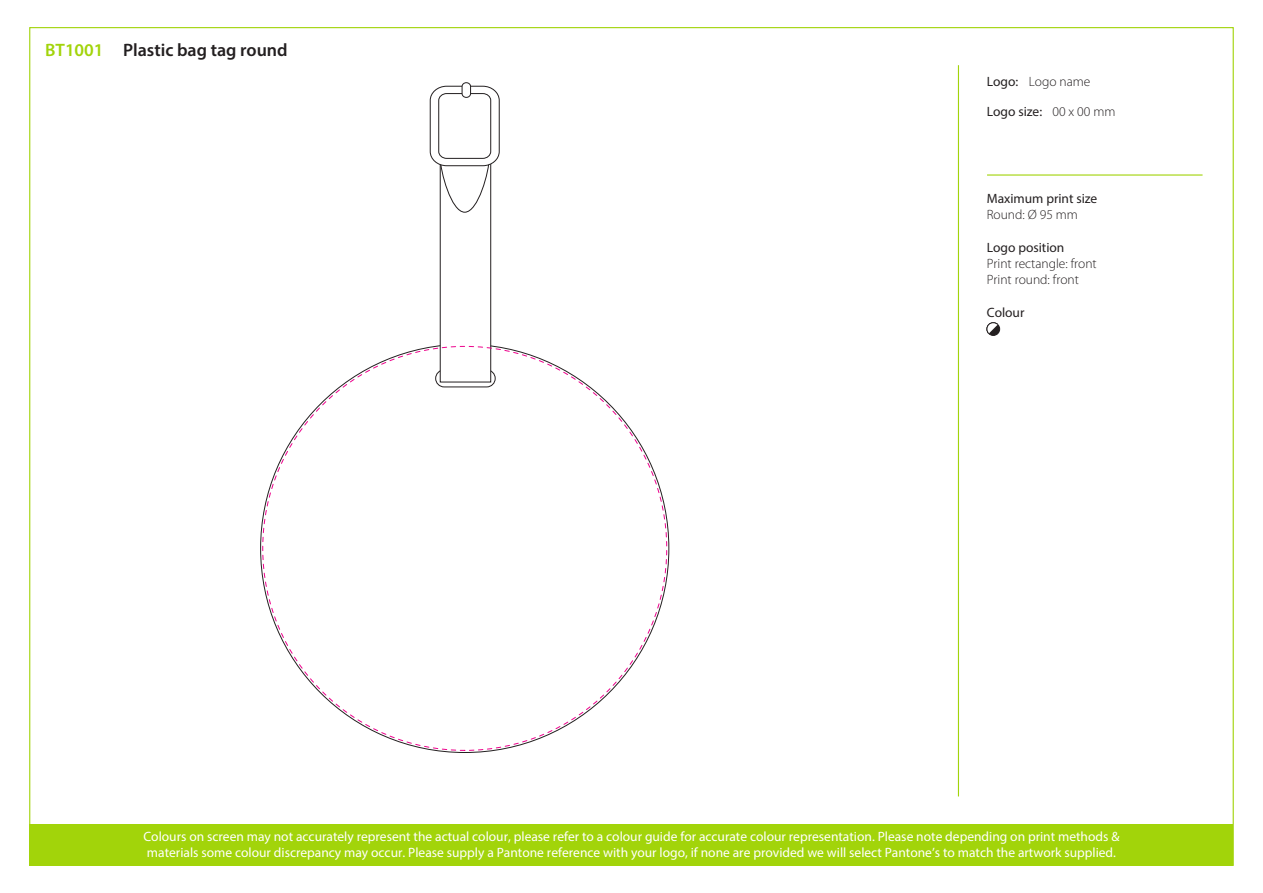
<style>
.page{position:relative;width:1263px;height:893px;background:#fff}
.page>*{position:absolute;margin:0;border:0;box-sizing:border-box;transform-origin:0 0}
.t1{font:600 18px "Myriad Pro";color:#231f20}
.t2{font:13.5px/16.2px "Myriad Pro";color:#fff}
.t3{font:300 13.5px/16.2px "Myriad Pro";color:#231f20}
.t4{font:13.5px "Myriad Pro";color:#231f20}
.s1{color:#a2d40a}
</style>
<div class="page">
<div style="left:30px;top:824px;width:1203px;height:41px;background:#a2d40a"></div>
<hr style="left:958px;top:65px;width:1px;height:731px;background:#a2d40a">
<hr style="left:987px;top:174px;width:215px;height:2px;background:#a2d40a">
<svg style="left:436px;top:370px;width:59px;height:17px"></svg>
<div style="left:435px;top:370px;width:60px;height:17px;border:1px solid #231f20;border-radius:9px"></div>
<div style="left:440px;top:158px;width:51px;height:224px;background:#fff;border:1px solid #231f20"></div>
<svg style="left:430px;top:86px;width:70px;height:127px"></svg>
<div style="left:439px;top:94px;width:52px;height:64px;background:#fff;border-radius:7px"></div>
<div style="left:438px;top:93px;width:53px;height:66px;border:1px solid #231f20;border-radius:7px"></div>
<div style="left:462px;top:83px;width:9px;height:14px;background:#fff;border-radius:4px"></div>
<div style="left:462px;top:83px;width:9px;height:15px;border:1px solid #231f20;border-radius:4px"></div>
<div style="left:987px;top:322px;width:13px;height:14px;border:1px solid #231f20;border-radius:50%"></div>
<svg style="left:986px;top:322px;width:12px;height:12px"></svg>
<h1 class="t1" style="left:45px;top:38px;width:244px"><span class="s1">BT1001</span> Plastic bag tag round</h1>
<p class="t4" style="left:987px;top:73px;width:33px">Logo:</p>
<p class="t4" style="left:987px;top:103px;width:57px">Logo size:</p>
<p class="t3" style="left:1029px;top:73px;width:63px">Logo name</p>
<p class="t3" style="left:1052px;top:103px;width:65px">00 x 00 mm</p>
<p class="t4" style="left:987px;top:190px;width:112px">Maximum print size</p>
<p class="t3" style="left:987px;top:207px;width:93px">Round: Ø 95 mm</p>
<p class="t4" style="left:987px;top:239px;width:79px">Logo position</p>
<p class="t3" style="left:987px;top:255px;width:111px">Print rectangle: front<br>Print round: front</p>
<p class="t4" style="left:987px;top:304px;width:39px">Colour</p>
<p class="t2" style="left:143px;top:828px;width:977px">Colours on screen may not accurately represent the actual colour, please refer to a colour guide for accurate colour representation. Please note depending on print methods &amp; materials some colour discrepancy may occur. Please supply a Pantone reference with your logo, if none are provided we will select Pantone’s to match the artwork supplied.</p>
</div>
